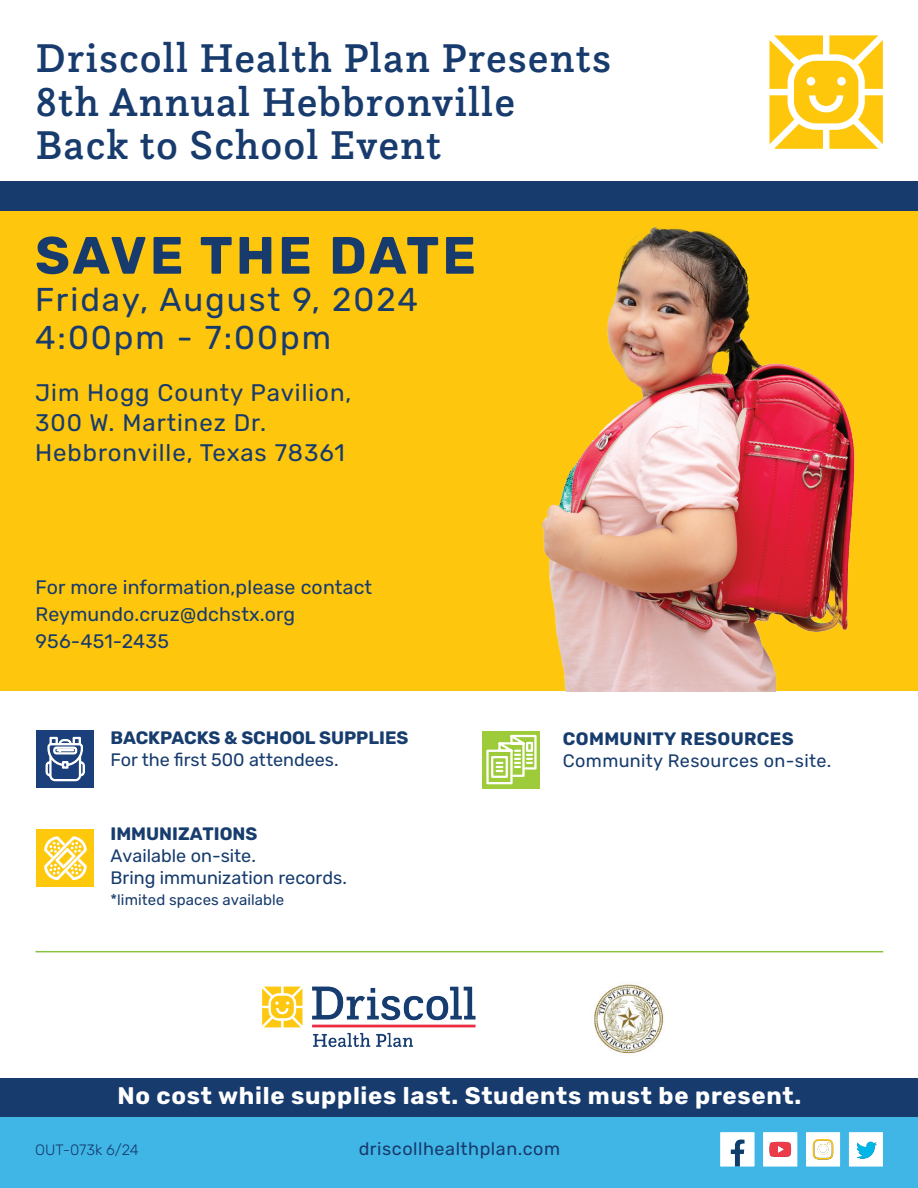
<style>
.page{position:relative;width:918px;height:1188px;background:#fff}
.page>*{position:absolute;margin:0;border:0;box-sizing:border-box;transform-origin:0 0}
.t1{font:700 52.5px "Rubik";letter-spacing:.055em;color:#183b6e}
.t2{font:500 42px/43.5px "Questa Slab";letter-spacing:.025em;color:#183b6e}
.t3{font:33px/37.5px "Rubik";letter-spacing:.06em;color:#183b6e}
.t4{font:24px/30px "Rubik";letter-spacing:.04em;color:#183b6e}
.t5{font:700 24px "Rubik";letter-spacing:.03em;color:#fff}
.t6{font:19.5px/27px "Rubik";letter-spacing:.01em;color:#183b6e}
.t7{font:18px/21.6px "Rubik";color:#173c6e}
.t8{font:700 18px "Rubik";color:#173c6e}
.t9{font:18px "Rubik";letter-spacing:.02em;color:#173c6e}
.t10{font:18px "Rubik";letter-spacing:.03em;color:#183b6e}
.t11{font:700 18px "Rubik";letter-spacing:.02em;color:#173c6e}
.t12{font:15px "Rubik";letter-spacing:.005em;color:#173c6e}
.t13{font:300 15px "Rubik";color:#183b6e}
</style>
<div class="page">
<div style="left:0;top:181px;width:918px;height:361px;background:#183b6e"></div>
<div style="left:0;top:1117px;width:918px;height:71px;background:#3fb6e6"></div>
<div style="left:0;top:212px;width:918px;height:479px;background:#fec60d"></div>
<svg style="left:769px;top:35px;width:114px;height:114px"></svg>
<img style="left:262px;top:986px;width:214px;height:62px">
<img style="left:594px;top:984px;width:70px;height:70px">
<img style="left:542px;top:226px;width:313px;height:465px">
<div style="left:0;top:1078px;width:918px;height:39px;background:#183b6e"></div>
<hr style="left:35px;top:951px;width:848px;height:1px;background:#89c43f">
<div style="left:37px;top:730px;width:57px;height:58px;background:#1b3f7a"></div>
<div style="left:37px;top:830px;width:57px;height:57px;background:#fec80c"></div>
<svg style="left:45px;top:736px;width:40px;height:46px"></svg>
<svg style="left:44px;top:836px;width:43px;height:45px"></svg>
<div style="left:483px;top:731px;width:57px;height:57px;background:#9ecb3a"></div>
<svg style="left:486px;top:734px;width:51px;height:51px"></svg>
<svg style="left:720px;top:1132px;width:34px;height:34px"></svg>
<svg style="left:763px;top:1132px;width:34px;height:34px"></svg>
<svg style="left:806px;top:1132px;width:34px;height:34px"></svg>
<svg style="left:849px;top:1132px;width:34px;height:34px"></svg>
<h2 class="t2" style="left:35px;top:35px;width:577px">Driscoll Health Plan Presents<br>8th Annual Hebbronville<br>Back to School Event</h2>
<h1 class="t1" style="left:35px;top:225px;width:442px">SAVE THE DATE</h1>
<h3 class="t3" style="left:35px;top:282px;width:384px">Friday, August 9, 2024<br>4:00pm - 7:00pm</h3>
<p class="t4" style="left:35px;top:379px;width:318px">Jim Hogg County Pavilion,<br>300 W. Martinez Dr.<br>Hebbronville, Texas 78361</p>
<p class="t6" style="left:35px;top:574px;width:338px">For more information,please contact<br>Reymundo.cruz@dchstx.org<br>956-451-2435</p>
<p class="t8" style="left:111px;top:727px;width:299px">BACKPACKS &amp; SCHOOL SUPPLIES</p>
<p class="t7" style="left:111px;top:749px;width:230px">For the first 500 attendees.</p>
<p class="t8" style="left:111px;top:824px;width:148px">IMMUNIZATIONS</p>
<p class="t7" style="left:111px;top:845px;width:238px">Available on-site.<br>Bring immunization records.</p>
<p class="t12" style="left:111px;top:892px;width:175px">*limited spaces available</p>
<p class="t11" style="left:563px;top:729px;width:232px">COMMUNITY RESOURCES</p>
<p class="t9" style="left:563px;top:751px;width:270px">Community Resources on-site.</p>
<p class="t5" style="left:117px;top:1082px;width:685px">No cost while supplies last. Students must be present.</p>
<p class="t13" style="left:35px;top:1141px;width:105px">OUT-073k 6/24</p>
<p class="t10" style="left:359px;top:1139px;width:203px">driscollhealthplan.com</p>
</div>
